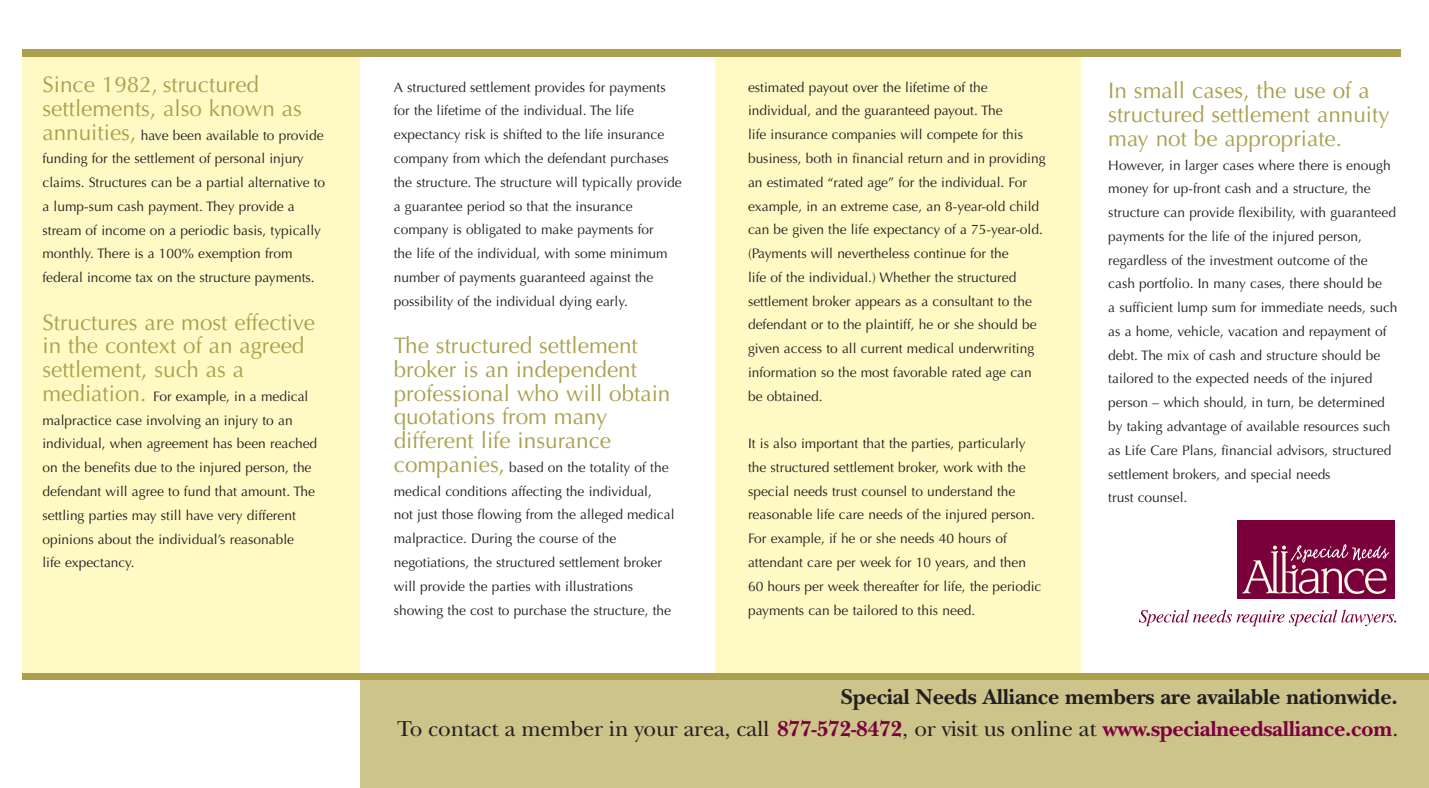
<style>
.page{position:relative;width:1429px;height:788px;background:#fff}
.page>*{position:absolute;margin:0;border:0;box-sizing:border-box;transform-origin:0 0}
.t1{font:22.5px/23.8px "Optima";color:#aaa04d}
.t2{font:700 22.5px/31.2px "New Baskerville";letter-spacing:-.01em;color:#231f20;text-align:right}
.t3{font:13.75px/23.8px "Optima";color:#231f20}
.s1{font-size:22.5px;color:#aaa04d}
.s2{font-weight:400}
.s3{color:#7c0040}
</style>
<div class="page">
<div style="left:22px;top:52px;width:338px;height:623px;background:#fffac4"></div>
<div style="left:715px;top:52px;width:365px;height:623px;background:#fffac4"></div>
<div style="left:360px;top:674px;width:1069px;height:114px;background:#cdc48b"></div>
<div style="left:1237px;top:520px;width:158px;height:78px;background:#7a003b"></div>
<svg style="left:1139px;top:609px;width:257px;height:17px"></svg>
<svg style="left:1242px;top:544px;width:147px;height:50px"></svg>
<div style="left:22px;top:49px;width:1379px;height:7px;background:#aaa04d"></div>
<div style="left:22px;top:672px;width:1407px;height:7px;background:#aaa04d"></div>
<h1 class="t1" style="left:42px;top:75px;width:261px">Since 1982, structured settlements, also known as</h1>
<p class="t3" style="left:42px;top:124px;width:284px"><span class="s1">annuities,</span> have been available to provide funding for the settlement of personal injury claims. Structures can be a partial alternative to a lump-sum cash payment. They provide a stream of income on a periodic basis, typically monthly. There is a 100% exemption from federal income tax on the structure payments.</p>
<h1 class="t1" style="left:42px;top:312px;width:274px">Structures are most effective in the context of an agreed settlement, such as a</h1>
<p class="t3" style="left:42px;top:385px;width:276px"><span class="s1">mediation.</span> For example, in a medical malpractice case involving an injury to an individual, when agreement has been reached on the benefits due to the injured person, the defendant will agree to fund that amount. The settling parties may still have very different opinions about the individual’s reasonable<br>life expectancy.</p>
<p class="t3" style="left:394px;top:76px;width:289px">A structured settlement provides for payments for the lifetime of the individual. The life expectancy risk is shifted to the life insurance company from which the defendant purchases the structure. The structure will typically provide a guarantee period so that the insurance company is obligated to make payments for<br>the life of the individual, with some minimum number of payments guaranteed against the possibility of the individual dying early.</p>
<h1 class="t1" style="left:394px;top:336px;width:278px">The structured settlement broker is an independent professional who will obtain quotations from many different life insurance</h1>
<p class="t3" style="left:394px;top:456px;width:282px"><span class="s1">companies,</span> based on the totality of the medical conditions affecting the individual,<br>not just those flowing from the alleged medical malpractice. During the course of the negotiations, the structured settlement broker will provide the parties with illustrations showing the cost to purchase the structure, the</p>
<p class="t3" style="left:748px;top:76px;width:299px">estimated payout over the lifetime of the individual, and the guaranteed payout. The<br>life insurance companies will compete for this business, both in financial return and in providing an estimated “rated age” for the individual. For example, in an extreme case, an 8-year-old child can be given the life expectancy of a 75-year-old. (Payments will nevertheless continue for the<br>life of the individual.) Whether the structured settlement broker appears as a consultant to the defendant or to the plaintiff, he or she should be given access to all current medical underwriting information so the most favorable rated age can be obtained.</p>
<p class="t3" style="left:748px;top:433px;width:295px">It is also important that the parties, particularly the structured settlement broker, work with the special needs trust counsel to understand the reasonable life care needs of the injured person.<br>For example, if he or she needs 40 hours of attendant care per week for 10 years, and then 60 hours per week thereafter for life, the periodic payments can be tailored to this need.</p>
<h1 class="t1" style="left:1108px;top:81px;width:283px">In small cases, the use of a structured settlement annuity may not be appropriate.</h1>
<p class="t3" style="left:1108px;top:154px;width:291px">However, in larger cases where there is enough money for up-front cash and a structure, the structure can provide flexibility, with guaranteed payments for the life of the injured person, regardless of the investment outcome of the cash portfolio. In many cases, there should be<br>a sufficient lump sum for immediate needs, such as a home, vehicle, vacation and repayment of debt. The mix of cash and structure should be tailored to the expected needs of the injured person – which should, in turn, be determined by taking advantage of available resources such as Life Care Plans, financial advisors, structured settlement brokers, and special needs<br>trust counsel.</p>
<h1 class="t2" style="left:397px;top:684px;width:1003px">Special Needs Alliance members are available nationwide.<br><span class="s2">To contact a member in your area, call</span> <span class="s3">877-572-8472</span><span class="s2">, or visit us online at</span> <span class="s3">www.specialneedsalliance.com</span><span class="s2">.</span></h1>
</div>
